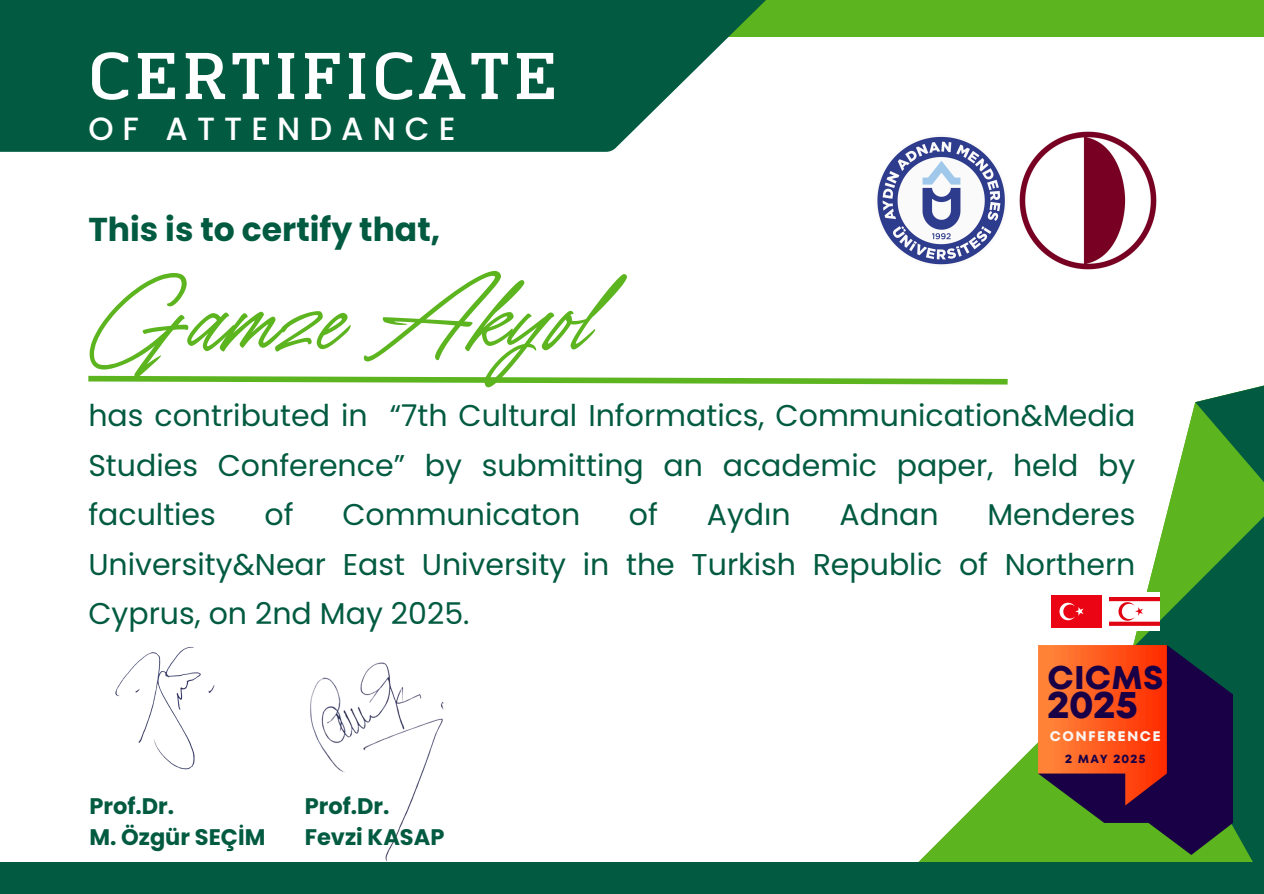
<style>
.page{position:relative;width:1264px;height:894px;background:#fff}
.page>*{position:absolute;margin:0;border:0;box-sizing:border-box;transform-origin:0 0}
.t1{font:84.3px "TY Script";letter-spacing:.015em;color:#5cb41f}
.t2{font:700 64.05px "Martini Thai Neue Slab V2";letter-spacing:.055em;color:#fff}
.t3{font:700 36.9px "TT Fors";color:#190046}
.t4{font:700 33px "Poppins";color:#025b40}
.t5{font:700 32.55px "TT Fors";color:#190046}
.t6{font:500 32.1px "Poppins";letter-spacing:.28em;color:#fff}
.t7{font:30px/49.5px "Poppins";color:#025b40;text-align:justify}
.t8{font:700 22.5px/31.5px "Poppins";color:#025b40}
.t9{font:700 13.8px "TT Fors";letter-spacing:.1em;color:#f9f5f2}
.t10{font:700 11.7px "TT Fors";letter-spacing:.1em;color:#190046}
</style>
<div class="page">
<div style="left:0;top:0;width:1263px;height:37px;background:#5cb41f"></div>
<svg style="left:0;top:0;width:766px;height:152px;background:#1a6b52"></svg>
<svg style="left:1170px;top:385px;width:93px;height:115px"></svg>
<svg style="left:919px;top:742px;width:213px;height:119px;fill:#5cb41f"></svg>
<svg style="left:1132px;top:500px;width:131px;height:361px;background:#398848"></svg>
<div style="left:0;top:861px;width:1263px;height:32px;background:#025b40"></div>
<svg style="left:88px;top:375px;width:920px;height:10px"></svg>
<img style="left:877px;top:136px;width:128px;height:129px">
<img style="left:1019px;top:132px;width:137px;height:137px">
<img style="left:1038px;top:645px;width:194px;height:209px">
<img style="left:282px;top:662px;width:194px;height:200px">
<img style="left:1109px;top:592px;width:50px;height:38px">
<img style="left:1051px;top:595px;width:50px;height:32px">
<img style="left:115px;top:646px;width:100px;height:124px">
<p class="t2" style="left:88px;top:35px;width:470px">CERTIFICATE</p>
<p class="t6" style="left:88px;top:106px;width:369px">OF ATTENDANCE</p>
<p class="t4" style="left:88px;top:206px;width:353px">This is to certify that,</p>
<p class="t1" style="left:88px;top:267px;width:507px">Gamze Akyol</p>
<p class="t7" style="left:88px;top:391px;width:1048px">has contributed in “7th Cultural Informatics, Communication&amp;Media Studies Conference” by submitting an academic paper, held by faculties</p>
<p class="t7" style="left:264px;top:490px;width:31px">of</p>
<p class="t7" style="left:342px;top:490px;width:239px">Communicaton</p>
<p class="t7" style="left:629px;top:490px;width:31px">of</p>
<p class="t7" style="left:706px;top:490px;width:85px">Aydın</p>
<p class="t7" style="left:839px;top:490px;width:101px">Adnan</p>
<p class="t7" style="left:88px;top:490px;width:1048px;text-indent:899px">Menderes University&amp;Near East University in the Turkish Republic of Northern Cyprus, on 2nd May 2025.</p>
<h3 class="t8" style="left:89px;top:789px;width:177px">Prof.Dr.<br>M. Özgür SEÇİM</h3>
<p class="t8" style="left:305px;top:789px;width:141px">Prof.Dr.<br>Fevzi KASAP</p>
<p class="t5" style="left:1047px;top:654px;width:117px">CICMS</p>
<p class="t3" style="left:1047px;top:679px;width:92px">2025</p>
<h5 class="t9" style="left:1049px;top:725px;width:112px">CONFERENCE</h5>
<p class="t10" style="left:1065px;top:750px;width:82px">2 MAY 2025</p>
</div>
